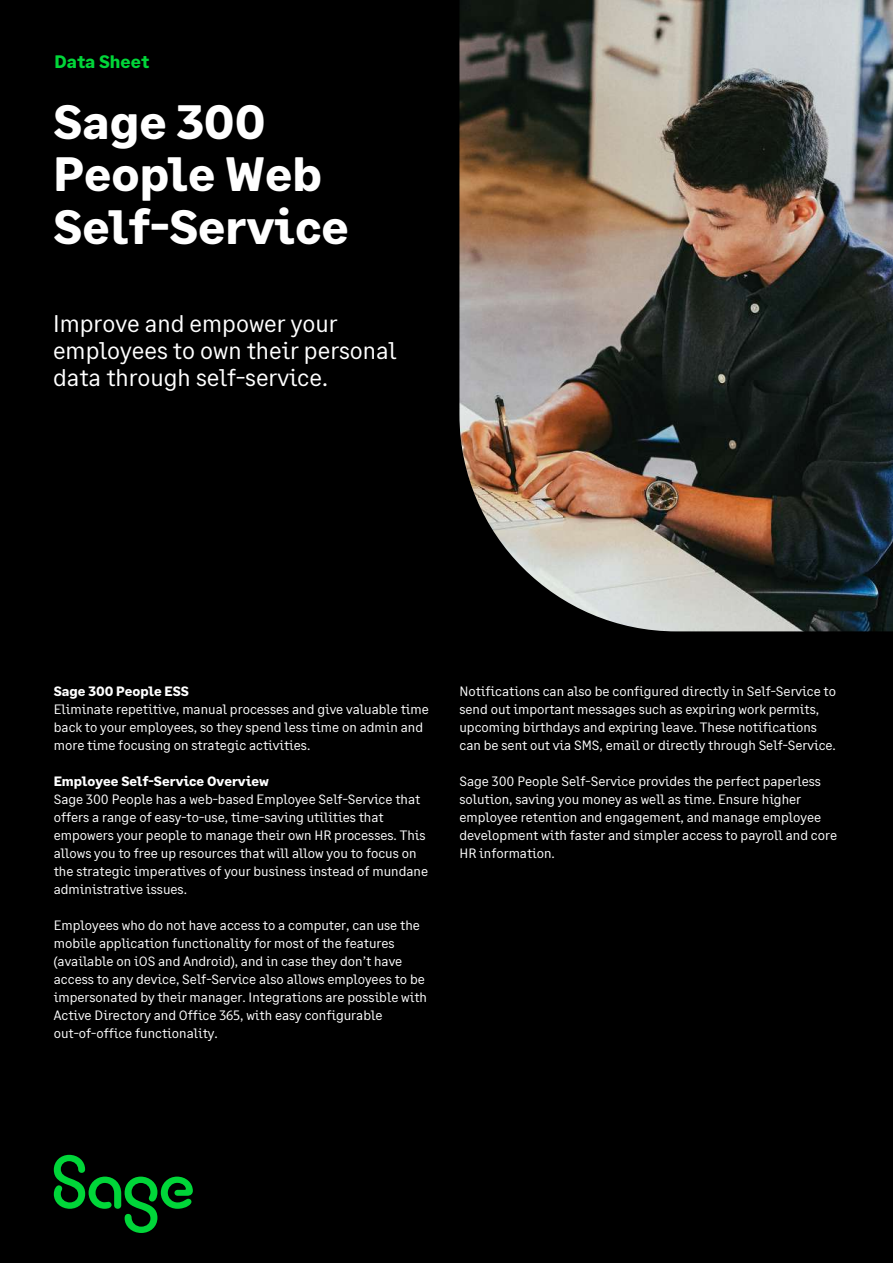
<style>
.page{position:relative;width:893px;height:1263px;background:#fff}
.page>*{position:absolute;margin:0;border:0;box-sizing:border-box;transform-origin:0 0}
.t1{font:700 48px/52.5px "Sage Text";color:#fff}
.t2{font:24px/27px "Sage Text";color:#fff}
.t3{font:700 18px "Sage Text";color:#00d639}
.t4{font:13.5px/18px "Sage Text";color:#fff}
.t5{font:700 13.5px "Sage Text";color:#fff}
</style>
<div class="page">
<div style="left:0;top:0;width:892px;height:1263px;background:#000"></div>
<svg style="left:54px;top:1155px;width:139px;height:78px"></svg>
<img style="left:459px;top:0;width:433px;height:631px">
<h3 class="t3" style="left:54px;top:51px;width:96px">Data Sheet</h3>
<h1 class="t1" style="left:54px;top:96px;width:296px">Sage 300<br>People Web<br>Self-Service</h1>
<h2 class="t2" style="left:53px;top:311px;width:345px">Improve and empower your employees to own their personal data through self-service.</h2>
<p class="t5" style="left:54px;top:683px;width:137px">Sage 300 People ESS</p>
<p class="t4" style="left:54px;top:701px;width:377px">Eliminate repetitive, manual processes and give valuable time back to your employees, so they spend less time on admin and more time focusing on strategic activities.</p>
<p class="t5" style="left:54px;top:773px;width:217px">Employee Self-Service Overview</p>
<p class="t4" style="left:54px;top:791px;width:376px">Sage 300 People has a web-based Employee Self-Service that offers a range of easy-to-use, time-saving utilities that empowers your people to manage their own HR processes. This allows you to free up resources that will allow you to focus on the strategic imperatives of your business instead of mundane administrative issues.</p>
<p class="t4" style="left:54px;top:917px;width:375px">Employees who do not have access to a computer, can use the mobile application functionality for most of the features (available on iOS and Android), and in case they don’t have access to any device, Self-Service also allows employees to be impersonated by their manager. Integrations are possible with Active Directory and Office 365, with easy configurable out-of-office functionality.</p>
<p class="t4" style="left:459px;top:682px;width:378px">Notifications can also be configured directly in Self-Service to send out important messages such as expiring work permits, upcoming birthdays and expiring leave. These notifications can be sent out via SMS, email or directly through Self-Service.</p>
<p class="t4" style="left:459px;top:772px;width:379px">Sage 300 People Self-Service provides the perfect paperless solution, saving you money as well as time. Ensure higher employee retention and engagement, and manage employee development with faster and simpler access to payroll and core HR information.</p>
</div>
